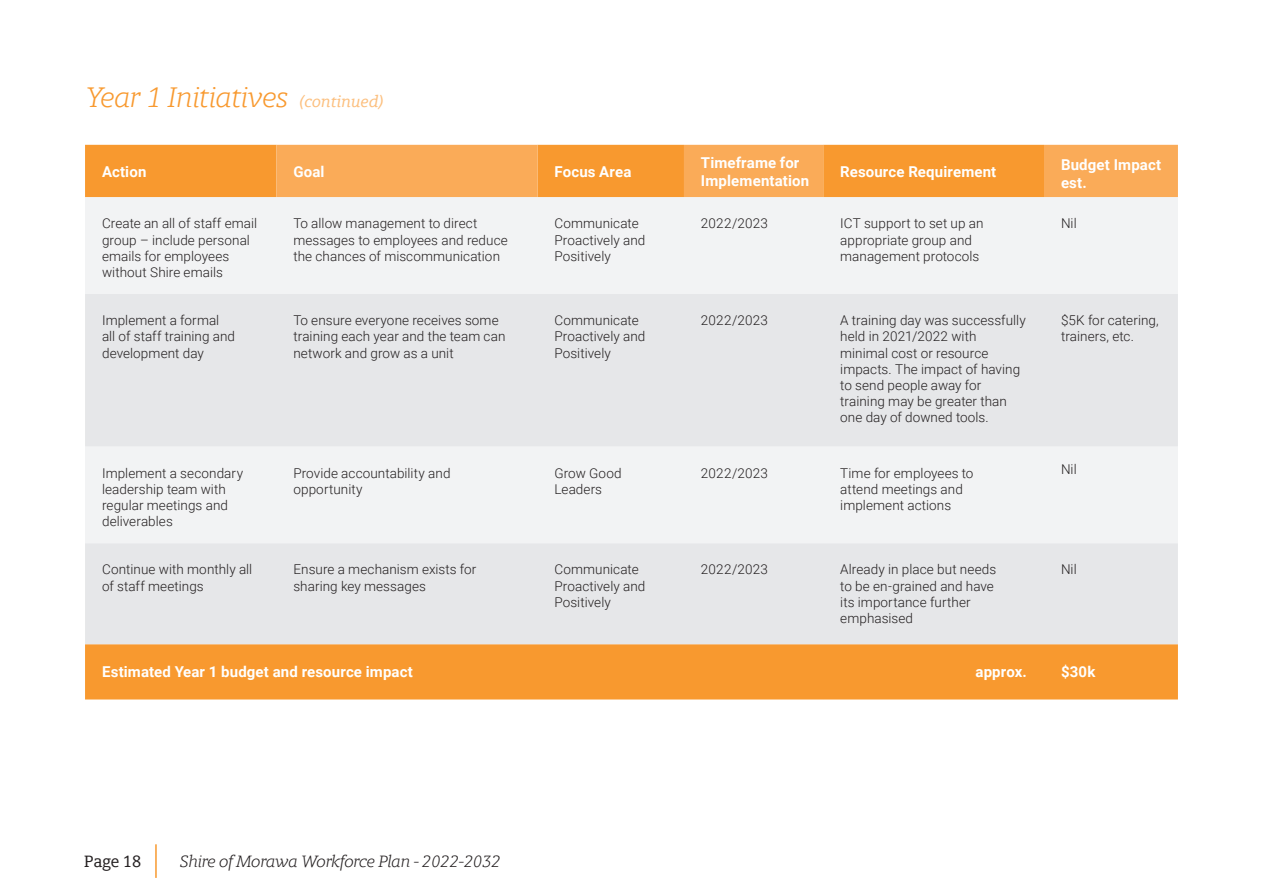
<style>
.page{position:relative;width:1263px;height:893px;background:#fff}
.page>*{position:absolute;margin:0;border:0;box-sizing:border-box;transform-origin:0 0}
.t1{font:italic 300 28.5px "Berlingske Slab";letter-spacing:-.01em;color:#f8992f}
.t2{font:italic 300 16.5px "Berlingske Slab";letter-spacing:-.01em;color:#231f20}
.t3{font:500 16.5px "Berlingske Slab";letter-spacing:-.01em;color:#231f20}
.t4{font:700 15px/18px "Roboto";letter-spacing:.01em;color:#fff}
.t5{font:300 13.5px/16.2px "Roboto";letter-spacing:.005em;color:#231f20}
.s1{font-weight:500;font-size:16.35px;color:#fcbf7e}
</style>
<div class="page">
<hr style="left:155px;top:844px;width:2px;height:34px;background:#f8992f">
<div style="left:85px;top:145px;width:1093px;height:554px;background:#f8992f"></div>
<svg style="left:276px;top:145px;width:902px;height:52px;fill:#faab58"></svg>
<div style="left:85px;top:197px;width:1093px;height:97px;background:#f2f3f4"></div>
<svg style="left:85px;top:294px;width:1093px;height:350px;fill:#e6e7e9"></svg>
<h1 class="t1" style="left:86px;top:77px;width:300px">Year 1 Initiatives <span class="s1">(continued)</span></h1>
<p class="t4" style="left:102px;top:162px;width:46px">Action</p>
<p class="t4" style="left:293px;top:162px;width:33px">Goal</p>
<p class="t4" style="left:554px;top:162px;width:79px">Focus Area</p>
<p class="t4" style="left:701px;top:153px;width:110px">Timeframe for<br>Implementation</p>
<p class="t4" style="left:840px;top:162px;width:158px">Resource Requirement</p>
<p class="t4" style="left:1061px;top:155px;width:102px">Budget Impact est.</p>
<p class="t5" style="left:102px;top:215px;width:157px">Create an all of staff email group – include personal emails for employees without Shire emails</p>
<p class="t5" style="left:293px;top:215px;width:216px">To allow management to direct messages to employees and reduce the chances of miscommunication</p>
<p class="t5" style="left:554px;top:215px;width:92px">Communicate<br>Proactively and<br>Positively</p>
<p class="t5" style="left:701px;top:215px;width:68px">2022/2023</p>
<p class="t5" style="left:840px;top:215px;width:145px">ICT support to set up an appropriate group and management protocols</p>
<p class="t5" style="left:1061px;top:215px;width:17px">Nil</p>
<p class="t5" style="left:102px;top:312px;width:135px">Implement a formal all of staff training and development day</p>
<p class="t5" style="left:293px;top:312px;width:213px">To ensure everyone receives some training each year and the team can network and grow as a unit</p>
<p class="t5" style="left:554px;top:312px;width:92px">Communicate<br>Proactively and<br>Positively</p>
<p class="t5" style="left:701px;top:312px;width:68px">2022/2023</p>
<p class="t5" style="left:840px;top:312px;width:187px">A training day was successfully held in 2021/2022 with minimal cost or resource impacts. The impact of having to send people away for training may be greater than one day of downed tools.</p>
<p class="t5" style="left:1061px;top:312px;width:99px">$5K for catering, trainers, etc.</p>
<p class="t5" style="left:102px;top:464px;width:143px">Implement a secondary leadership team with regular meetings and deliverables</p>
<p class="t5" style="left:293px;top:464px;width:159px">Provide accountability and opportunity</p>
<p class="t5" style="left:554px;top:464px;width:69px">Grow Good<br>Leaders</p>
<p class="t5" style="left:701px;top:464px;width:68px">2022/2023</p>
<p class="t5" style="left:840px;top:464px;width:135px">Time for employees to attend meetings and implement actions</p>
<p class="t5" style="left:1061px;top:460px;width:17px">Nil</p>
<p class="t5" style="left:102px;top:561px;width:152px">Continue with monthly all of staff meetings</p>
<p class="t5" style="left:293px;top:561px;width:185px">Ensure a mechanism exists for sharing key messages</p>
<p class="t5" style="left:554px;top:561px;width:92px">Communicate<br>Proactively and<br>Positively</p>
<p class="t5" style="left:701px;top:561px;width:68px">2022/2023</p>
<p class="t5" style="left:840px;top:561px;width:157px">Already in place but needs to be en-grained and have its importance further emphasised</p>
<p class="t5" style="left:1061px;top:561px;width:17px">Nil</p>
<p class="t4" style="left:102px;top:662px;width:312px">Estimated Year 1 budget and resource impact</p>
<p class="t4" style="left:975px;top:662px;width:53px">approx.</p>
<p class="t4" style="left:1061px;top:662px;width:36px">$30k</p>
<p class="t3" style="left:84px;top:850px;width:59px">Page 18</p>
<p class="t2" style="left:180px;top:850px;width:323px">Shire of Morawa Workforce Plan - 2022-2032</p>
</div>
